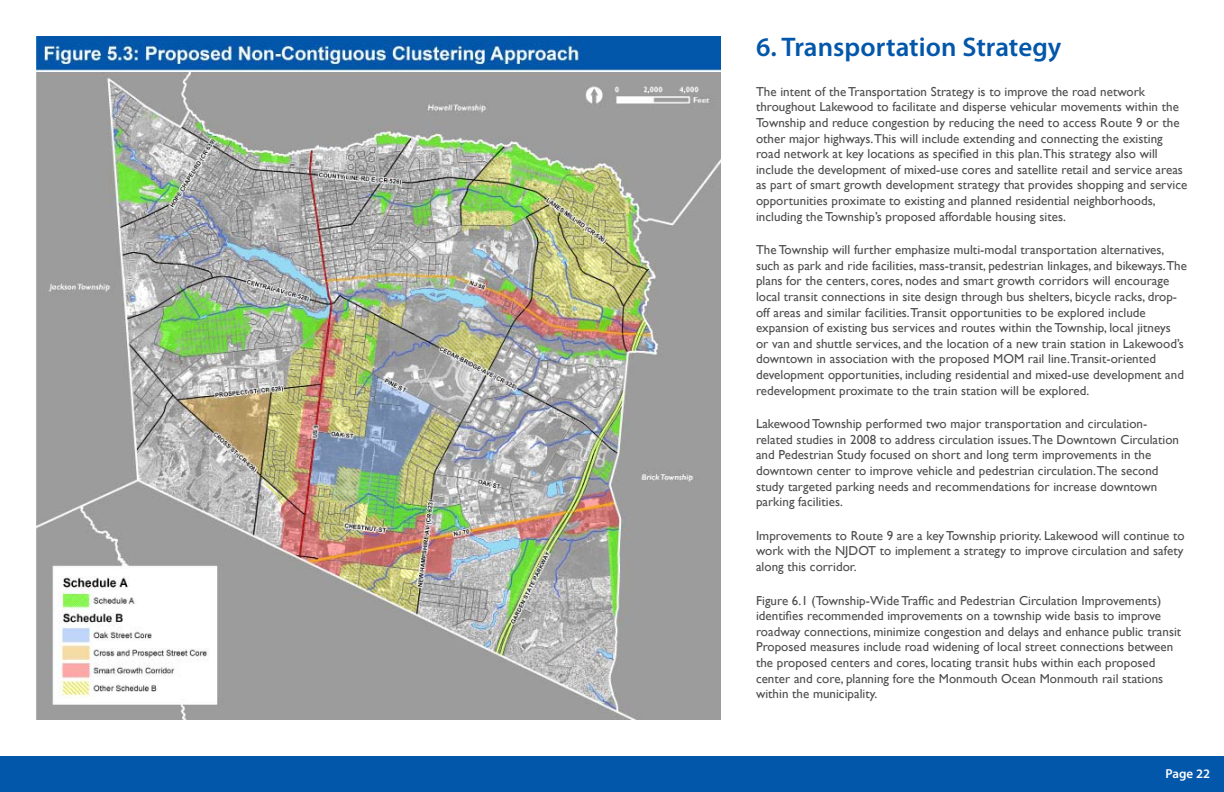
<style>
.page{position:relative;width:1224px;height:792px;background:#fff}
.page>*{position:absolute;margin:0;border:0;box-sizing:border-box;transform-origin:0 0}
.t1{font:600 27px "Myriad Pro";letter-spacing:.005em;color:#0357aa}
.t2{font:13px/15.6px "Gill Sans";letter-spacing:.005em;color:#4d4d4f}
.t3{font:600 13px "Myriad Pro";color:#fff}
</style>
<div class="page">
<div style="left:0;top:756px;width:1224px;height:36px;background:#0357aa"></div>
<img style="left:36px;top:36px;width:684px;height:684px">
<h1 class="t1" style="left:756px;top:30px;width:307px">6. Transportation Strategy</h1>
<p class="t2" style="left:756px;top:84px;width:433px">The intent of the Transportation Strategy is to improve the road network throughout Lakewood to facilitate and disperse vehicular movements within the Township and reduce congestion by reducing the need to access Route 9 or the other major highways.This will include extending and connecting the existing road network at key locations as specified in this plan.This strategy also will include the development of mixed-use cores and satellite retail and service areas as part of smart growth development strategy that provides shopping and service opportunities proximate to existing and planned residential neighborhoods, including the Township’s proposed affordable housing sites.</p>
<p class="t2" style="left:756px;top:242px;width:433px">The Township will further emphasize multi-modal transportation alternatives, such as park and ride facilities, mass-transit, pedestrian linkages, and bikeways.The plans for the centers, cores, nodes and smart growth corridors will encourage local transit connections in site design through bus shelters, bicycle racks, drop&shy;off areas and similar facilities.Transit opportunities to be explored include expansion of existing bus services and routes within the Township, local jitneys<br>or van and shuttle services, and the location of a new train station in Lakewood’s downtown in association with the proposed MOM rail line.Transit-oriented development opportunities, including residential and mixed-use development and redevelopment proximate to the train station will be explored.</p>
<p class="t2" style="left:756px;top:416px;width:425px">Lakewood Township performed two major transportation and circulation&shy;related studies in 2008 to address circulation issues.The Downtown Circulation and Pedestrian Study focused on short and long term improvements in the downtown center to improve vehicle and pedestrian circulation.The second study targeted parking needs and recommendations for increase downtown parking facilities.</p>
<p class="t2" style="left:756px;top:528px;width:430px;text-align:justify">Improvements to Route 9 are a key Township priority. Lakewood will continue to work with the NJDOT to implement a strategy to improve circulation and safety along this corridor.</p>
<p class="t2" style="left:756px;top:593px;width:427px">Figure 6.1 (Township-Wide Traffic and Pedestrian Circulation Improvements) identifies recommended improvements on a township wide basis to improve roadway connections, minimize congestion and delays and enhance public transit Proposed measures include road widening of local street connections between the proposed centers and cores, locating transit hubs within each proposed center and core, planning fore the Monmouth Ocean Monmouth rail stations within the municipality.</p>
<p class="t3" style="left:1166px;top:765px;width:46px">Page 22</p>
</div>
